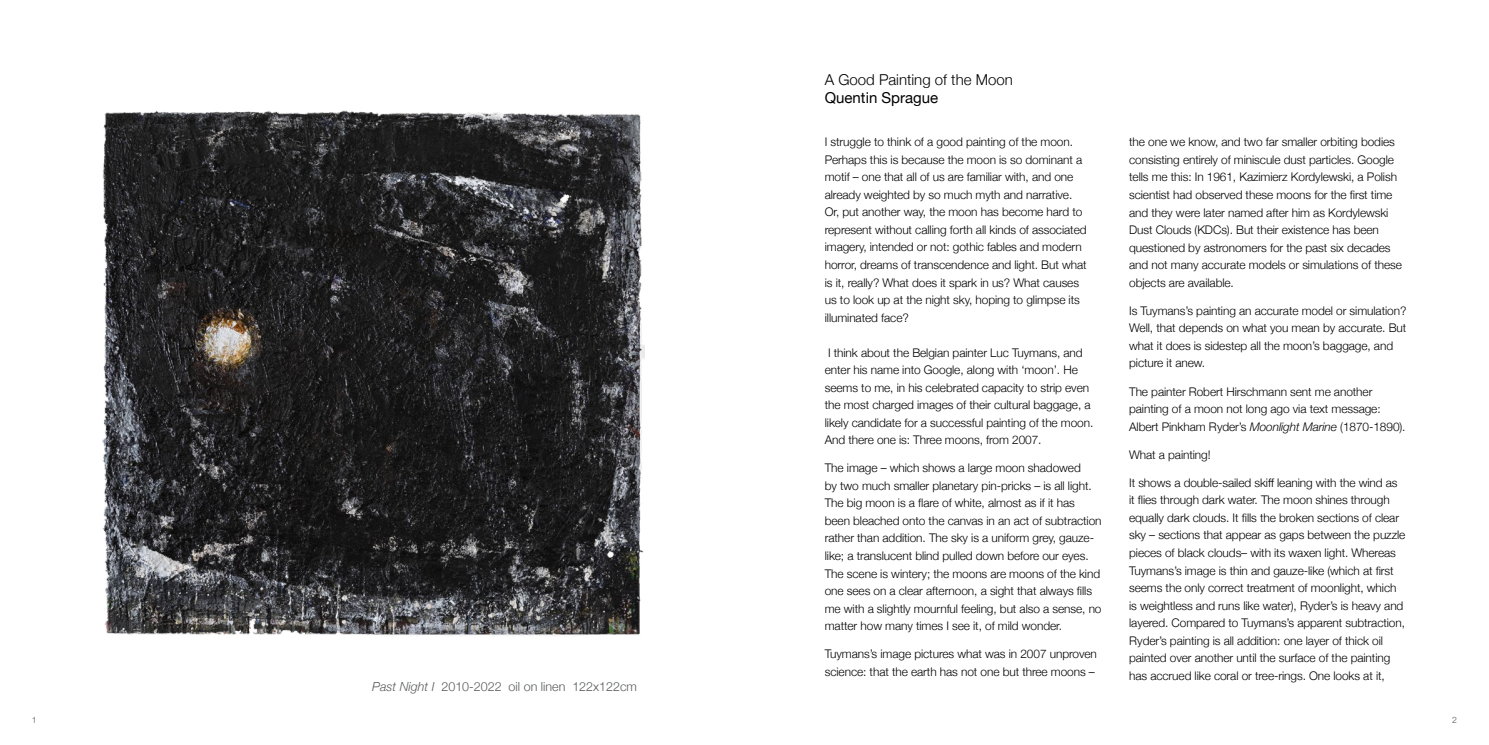
<style>
.page{position:relative;width:1489px;height:745px;background:#fff}
.page>*{position:absolute;margin:0;border:0;box-sizing:border-box;transform-origin:0 0}
.t1{font:300 15px "Helvetica Neue";color:#000}
.t2{font:15px "Helvetica Neue";color:#000}
.t3{font:300 12.5px "Helvetica Neue";color:#585a5b}
.t4{font:300 11.88px/17.5px "Helvetica Neue";letter-spacing:-.005em;color:#000}
.t5{font:300 8.75px "Helvetica Neue";color:#58595b}
.s1{font-style:italic}
</style>
<div class="page">
<img style="left:102px;top:110px;width:543px;height:526px">
<p class="t3" style="left:372px;top:675px;width:266px"><span class="s1">Past Night I</span> 2010-2022 oil on linen 122x122cm</p>
<p class="t1" style="left:824px;top:67px;width:189px">A Good Painting of the Moon</p>
<p class="t2" style="left:824px;top:87px;width:115px">Quentin Sprague</p>
<p class="t4" style="left:824px;top:132px;width:263px">I struggle to think of a good painting of the moon.<br>Perhaps this is because the moon is so dominant a motif – one that all of us are familiar with, and one already weighted by so much myth and narrative.<br>Or, put another way, the moon has become hard to represent without calling forth all kinds of associated imagery, intended or not: gothic fables and modern horror, dreams of transcendence and light. But what is it, really? What does it spark in us? What causes us to look up at the night sky, hoping to glimpse its illuminated face?</p>
<p class="t4" style="left:824px;top:342px;width:270px">I think about the Belgian painter Luc Tuymans, and enter his name into Google, along with ‘moon’. He seems to me, in his celebrated capacity to strip even the most charged images of their cultural baggage, a likely candidate for a successful painting of the moon.<br>And there one is: Three moons, from 2007.</p>
<p class="t4" style="left:824px;top:458px;width:278px">The image – which shows a large moon shadowed<br>by two much smaller planetary pin-pricks – is all light.<br>The big moon is a flare of white, almost as if it has been bleached onto the canvas in an act of subtraction rather than addition. The sky is a uniform grey, gauze&shy;like; a translucent blind pulled down before our eyes.<br>The scene is wintery; the moons are moons of the kind one sees on a clear afternoon, a sight that always fills me with a slightly mournful feeling, but also a sense, no matter how many times I see it, of mild wonder.</p>
<p class="t4" style="left:824px;top:644px;width:273px">Tuymans’s image pictures what was in 2007 unproven science: that the earth has not one but three moons –</p>
<p class="t4" style="left:1129px;top:132px;width:274px">the one we know, and two far smaller orbiting bodies consisting entirely of miniscule dust particles. Google tells me this: In 1961, Kazimierz Kordylewski, a Polish scientist had observed these moons for the first time and they were later named after him as Kordylewski Dust Clouds (KDCs). But their existence has been questioned by astronomers for the past six decades and not many accurate models or simulations of these objects are available.</p>
<p class="t4" style="left:1129px;top:301px;width:279px">Is Tuymans’s painting an accurate model or simulation?<br>Well, that depends on what you mean by accurate. But what it does is sidestep all the moon’s baggage, and picture it anew.</p>
<p class="t4" style="left:1129px;top:381px;width:278px">The painter Robert Hirschmann sent me another painting of a moon not long ago via text message:<br>Albert Pinkham Ryder’s <span class="s1">Moonlight Marine</span> (1870-1890).</p>
<p class="t4" style="left:1129px;top:444px;width:83px">What a painting!</p>
<p class="t4" style="left:1129px;top:472px;width:278px">It shows a double-sailed skiff leaning with the wind as it flies through dark water. The moon shines through equally dark clouds. It fills the broken sections of clear sky – sections that appear as gaps between the puzzle pieces of black clouds– with its waxen light. Whereas Tuymans’s image is thin and gauze-like (which at first seems the only correct treatment of moonlight, which is weightless and runs like water), Ryder’s is heavy and layered. Compared to Tuymans’s apparent subtraction, Ryder’s painting is all addition: one layer of thick oil painted over another until the surface of the painting has accrued like coral or tree-rings. One looks at it,</p>
<p class="t5" style="left:32px;top:712px;width:6px">1</p>
<p class="t5" style="left:1451px;top:712px;width:6px">2</p>
</div>
